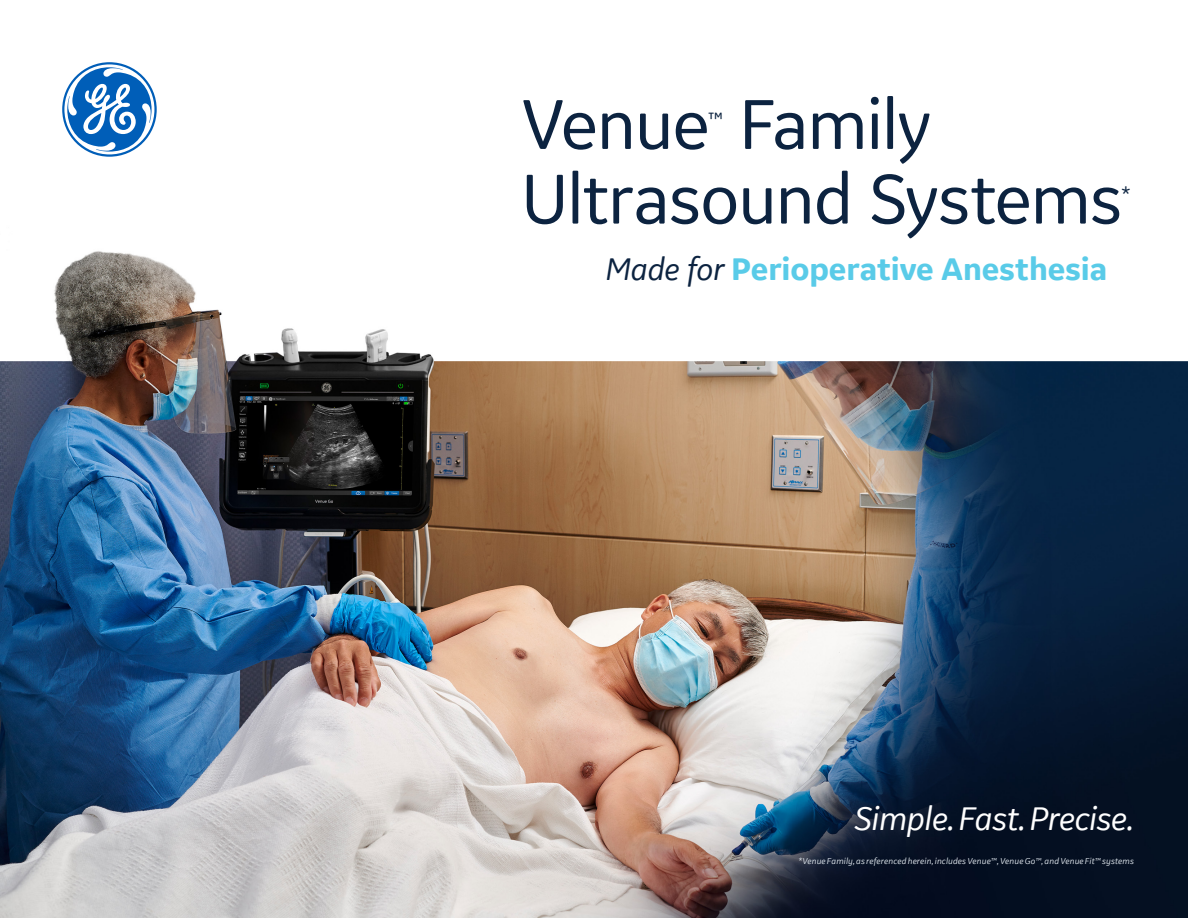
<style>
.page{position:relative;width:1188px;height:918px;background:#fff}
.page>*{position:absolute;margin:0;border:0;box-sizing:border-box;transform-origin:0 0}
.t1{font:73.65px "GE Inspira Sans";letter-spacing:-.02em;color:#0c2340}
.t2{font:italic 34.5px "GE Inspira Sans";letter-spacing:-.015em;color:#fff}
.t3{font:700 33px "GE Inspira Sans";letter-spacing:-.005em;color:#59cbe8}
.t4{font:21.9px "GE Inspira Sans";color:#0c2340}
.t5{font:italic 9px "GE Inspira Sans";letter-spacing:.015em;color:#dbe2e9}
.s1{font-weight:400;font-style:italic;color:#0c2340}
</style>
<div class="page">
<img style="left:0;top:251px;width:1188px;height:667px">
<svg style="left:62px;top:62px;width:95px;height:95px"></svg>
<h1 class="t1" style="left:521px;top:79px;width:411px">Venue Family</h1>
<h3 class="t4" style="left:708px;top:107px;width:17px">™</h3>
<h1 class="t1" style="left:521px;top:153px;width:603px">Ultrasound Systems</h1>
<h3 class="t4" style="left:1122px;top:181px;width:10px">*</h3>
<h3 class="t3" style="left:605px;top:249px;width:503px"><span class="s1">Made for</span> Perioperative Anesthesia</h3>
<h2 class="t2" style="left:854px;top:797px;width:281px">Simple. Fast. Precise.</h2>
<p class="t5" style="left:798px;top:855px;width:337px">*Venue Family, as referenced herein, includes Venue™, Venue Go™, and Venue Fit™ systems</p>
</div>
